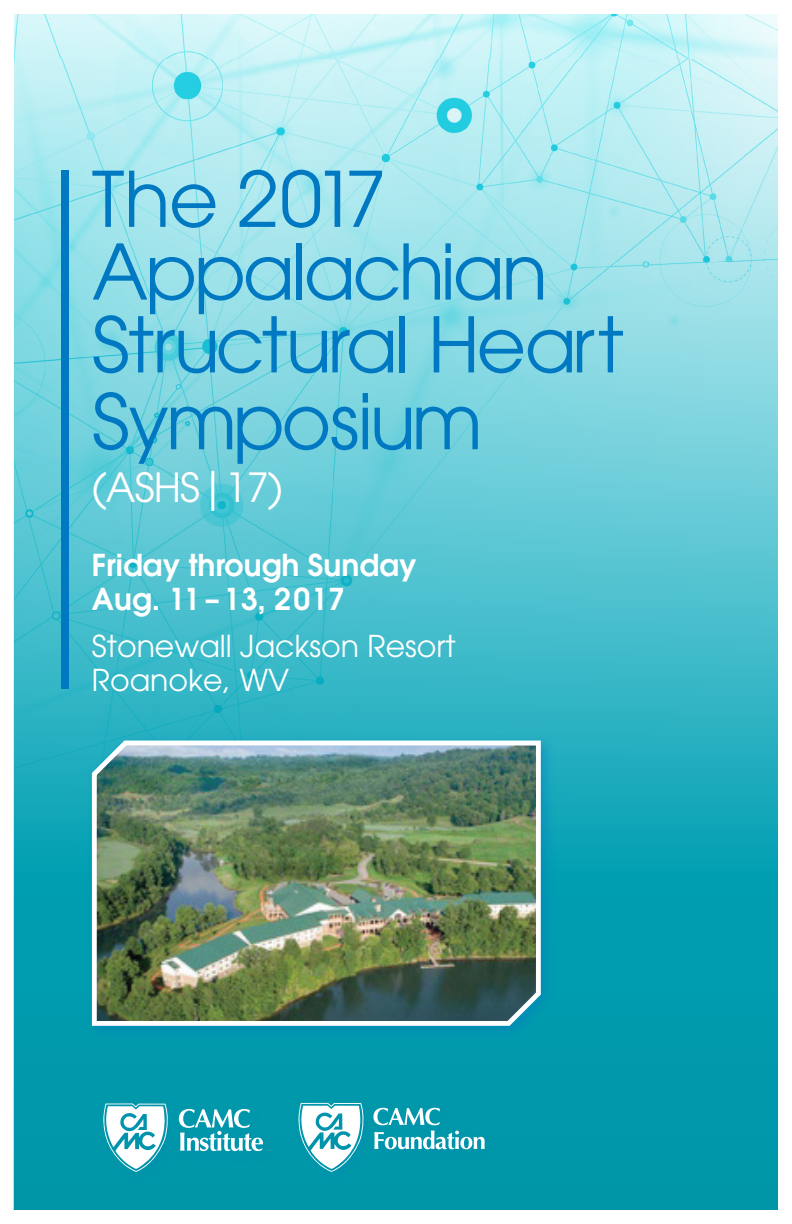
<style>
.page{position:relative;width:792px;height:1224px;background:#fff}
.page>*{position:absolute;margin:0;border:0;box-sizing:border-box;transform-origin:0 0}
.t1{font:76px/74.8px "Avant Garde";letter-spacing:-.04em;color:#0079c2}
.t2{font:40px "Avant Garde";letter-spacing:-.02em;color:#fff}
.t3{font:600 30px/33.6px "Avant Garde";color:#fff}
.t4{font:30px/33.6px "Avant Garde";color:#fff}
</style>
<div class="page">
<div style="left:14px;top:14px;width:764px;height:1196px;background:#0099ac"></div>
<img style="left:13px;top:14px;width:765px;height:859px">
<svg style="left:298px;top:1103px;width:66px;height:69px"></svg>
<svg style="left:373px;top:1108px;width:112px;height:41px"></svg>
<svg style="left:179px;top:1109px;width:84px;height:42px"></svg>
<svg style="left:103px;top:1104px;width:65px;height:68px"></svg>
<div style="left:85px;top:733px;width:471px;height:308px;background:#0079c2;opacity:.45"></div>
<img style="left:89px;top:738px;width:456px;height:290px">
<div style="left:61px;top:171px;width:7px;height:518px;background:#0079c2"></div>
<p class="t1" style="left:92px;top:162px;width:296px">The 2017</p>
<p class="t1" style="left:92px;top:234px;width:533px">Appalachian<br>Structural Heart<br>Symposium</p>
<p class="t2" style="left:92px;top:464px;width:193px">(ASHS|17)</p>
<p class="t3" style="left:92px;top:548px;width:326px">Friday through Sunday<br>Aug. 11 – 13, 2017</p>
<p class="t4" style="left:92px;top:629px;width:365px">Stonewall Jackson Resort<br>Roanoke, WV</p>
</div>
